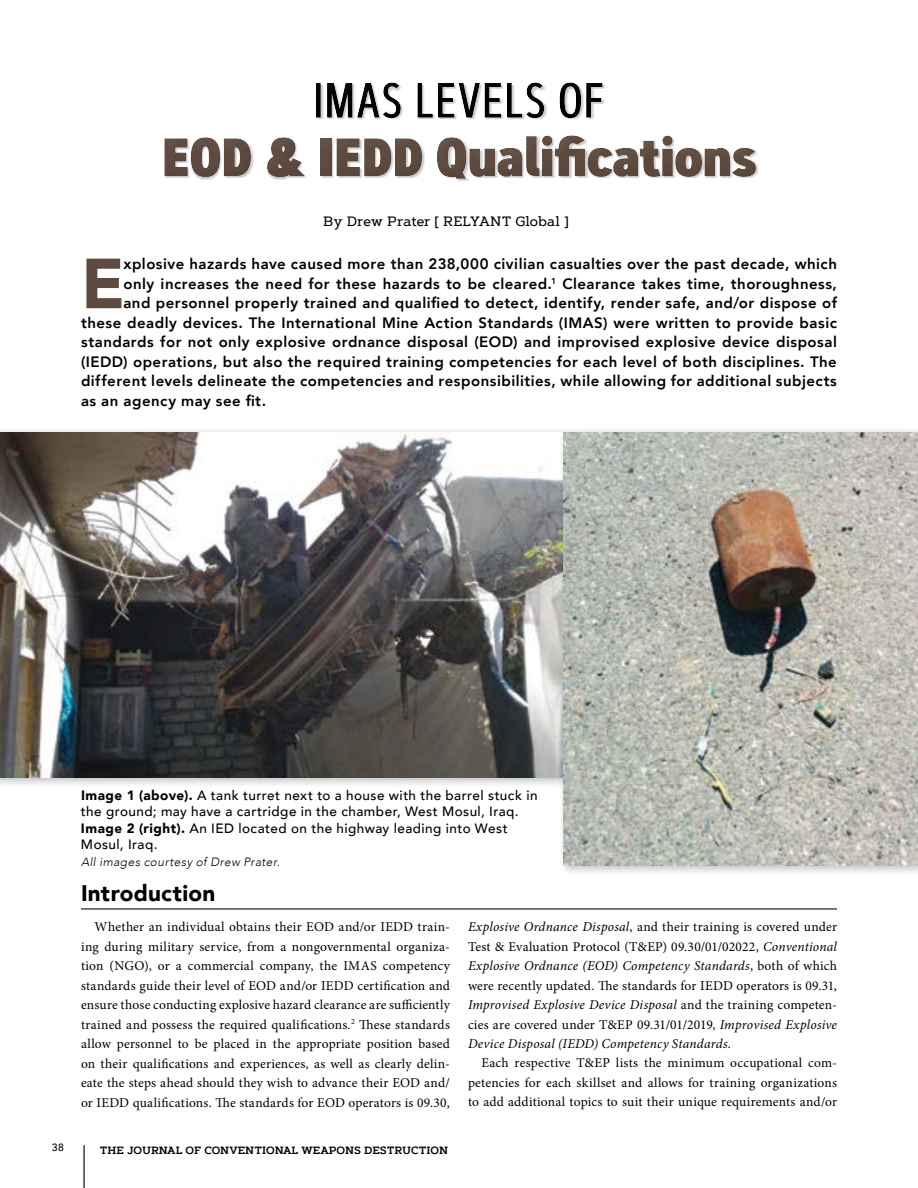
<style>
.page{position:relative;width:918px;height:1188px;background:#fff}
.page>*{position:absolute;margin:0;border:0;box-sizing:border-box;transform-origin:0 0}
.intro_paragraph{font:900 70.05px "Avenir";color:#5e4a3f}
.t1{font:900 54px "Artegra Sans Cn";color:#5e4a3f}
.Subtitle{font:900 22.5px "Avenir";letter-spacing:.005em;color:#000}
.intro_paragraph-2{font:800 15px "Avenir";letter-spacing:.03em;color:#000}
.Body_Copy{font:13.5px/19.5px "Minion Pro";letter-spacing:.01em;color:#000;text-align:justify}
.Caption-11pt{font:500 13.5px/16.5px "Avenir";letter-spacing:.035em;color:#000}
.Author{font:500 13.5px "Artegra Slab";color:#000}
.Credit{font:italic 300 12px "Avenir";letter-spacing:.04em;color:#000}
.t2{font:600 10.5px "Artegra Slab";color:#000}
.t3{font:500 10.5px "Avenir";color:#000}
.s1{font-weight:900}
.s2{font-style:italic}
</style>
<div class="page">
<div style="left:153px;top:74px;width:616px;height:118px;background:#000;opacity:.06"></div>
<div style="left:0;top:426px;width:574px;height:363px;background:#000;opacity:.25"></div>
<img style="left:0;top:432px;width:558px;height:346px">
<div style="left:558px;top:426px;width:360px;height:450px;background:#000;opacity:.25"></div>
<img style="left:563px;top:432px;width:355px;height:434px">
<hr style="left:81px;top:908px;width:756px;height:2px;background:#5e4a3f">
<hr style="left:84px;top:1145px;width:1px;height:43px;background:#000">
<h2 class="t1" style="left:162px;top:116px;width:596px">EOD &amp; IEDD Qualifications</h2>
<p class="Author" style="left:323px;top:212px;width:247px">By Drew Prater [ RELYANT Global ]</p>
<p class="intro_paragraph" style="left:81px;top:224px;width:46px">E</p>
<p class="intro_paragraph-2" style="left:123px;top:252px;width:715px">xplosive hazards have caused more than 238,000 civilian casualties over the past decade, which</p>
<p class="intro_paragraph-2" style="left:123px;top:272px;width:715px">only increases the need for these hazards to be cleared.<sup>1</sup> Clearance takes time, thoroughness,</p>
<p class="intro_paragraph-2" style="left:123px;top:291px;width:715px">and personnel properly trained and qualified to detect, identify, render safe, and/or dispose of</p>
<p class="intro_paragraph-2" style="left:81px;top:311px;width:757px">these deadly devices. The International Mine Action Standards (IMAS) were written to provide basic</p>
<p class="intro_paragraph-2" style="left:81px;top:330px;width:757px">standards for not only explosive ordnance disposal (EOD) and improvised explosive device disposal</p>
<p class="intro_paragraph-2" style="left:81px;top:350px;width:757px">(IEDD) operations, but also the required training competencies for each level of both disciplines. The</p>
<p class="intro_paragraph-2" style="left:81px;top:369px;width:757px">different levels delineate the competencies and responsibilities, while allowing for additional subjects</p>
<p class="intro_paragraph-2" style="left:81px;top:389px;width:187px">as an agency may see fit.</p>
<p class="Caption-11pt" style="left:81px;top:786px;width:458px"><span class="s1">Image 1 (above).</span> A tank turret next to a house with the barrel stuck in the ground; may have a cartridge in the chamber, West Mosul, Iraq.</p>
<p class="Caption-11pt" style="left:81px;top:819px;width:428px"><span class="s1">Image 2 (right).</span> An IED located on the highway leading into West<br>Mosul, Iraq.</p>
<p class="Credit" style="left:81px;top:855px;width:200px">All images courtesy of Drew Prater.</p>
<p class="Subtitle" style="left:81px;top:874px;width:136px">Introduction</p>
<p class="Body_Copy" style="left:81px;top:917px;width:371px;text-indent:14px">Whether an individual obtains their EOD and/or IEDD train&shy;ing during military service, from a nongovernmental organiza&shy;tion (NGO), or a commercial company, the IMAS competency standards guide their level of EOD and/or IEDD certification and ensure those conducting explosive hazard clearance are sufficiently trained and possess the required qualifications.<sup>2</sup> These standards allow personnel to be placed in the appropriate position based on their qualifications and experiences, as well as clearly delin&shy;eate the steps ahead should they wish to advance their EOD and/ or IEDD qualifications. The standards for EOD operators is 09.30,</p>
<p class="Body_Copy" style="left:468px;top:917px;width:371px"><span class="s2">Explosive Ordnance Disposal</span>, and their training is covered under Test &amp; Evaluation Protocol (T&amp;EP) 09.30/01/02022, <span class="s2">Conventional Explosive Ordnance (EOD) Competency Standards</span>, both of which were recently updated. The standards for IEDD operators is 09.31, <span class="s2">Improvised Explosive Device Disposal</span> and the training competen&shy;cies are covered under T&amp;EP 09.31/01/2019, <span class="s2">Improvised Explosive Device Disposal (IEDD) Competency Standards</span>.</p>
<p class="Body_Copy" style="left:468px;top:1053px;width:371px;text-indent:14px">Each respective T&amp;EP lists the minimum occupational com&shy;petencies for each skillset and allows for training organizations to add additional topics to suit their unique requirements and/or</p>
<p class="t3" style="left:52px;top:1138px;width:14px">38</p>
<p class="t2" style="left:100px;top:1143px;width:350px">THE JOURNAL OF CONVENTIONAL WEAPONS DESTRUCTION</p>
</div>
